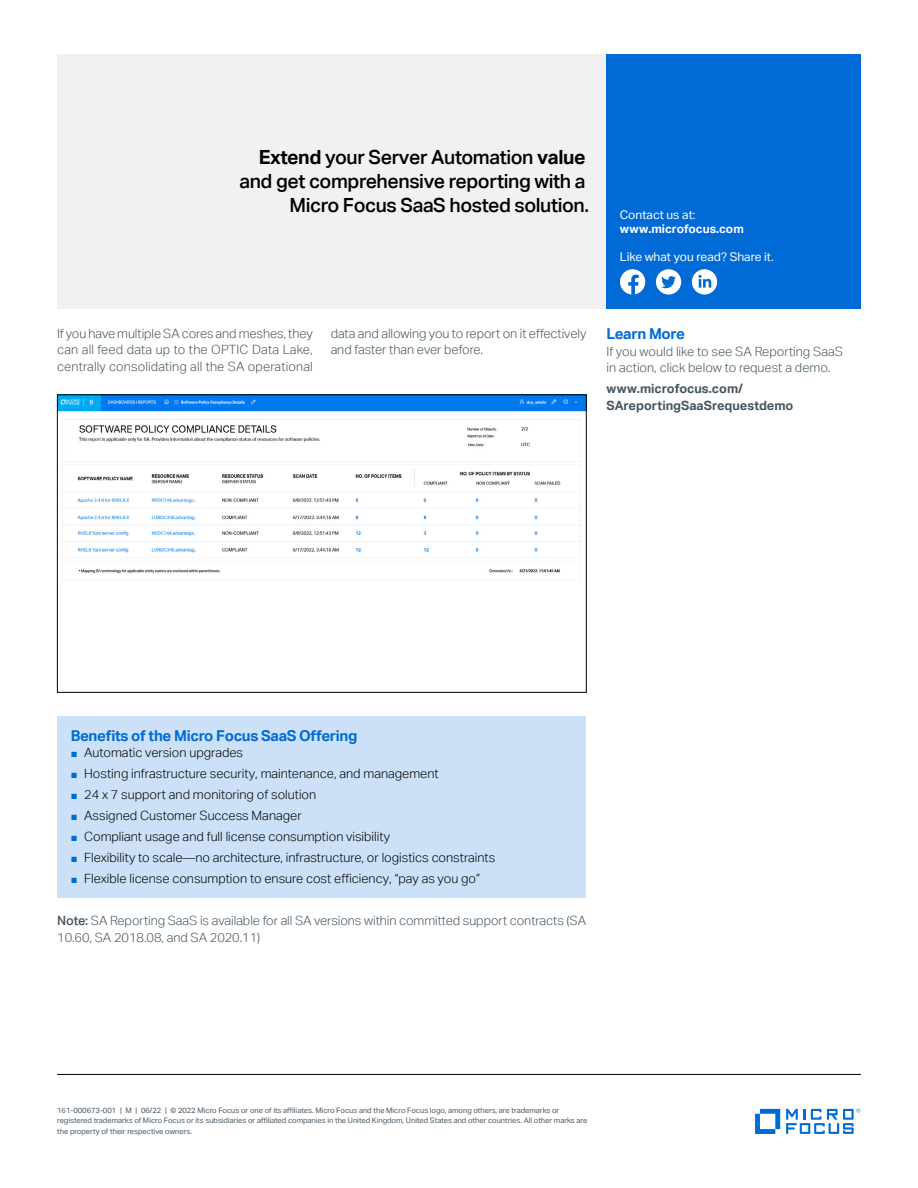
<style>
.page{position:relative;width:918px;height:1188px;background:#fff}
.page>*{position:absolute;margin:0;border:0;box-sizing:border-box;transform-origin:0 0}
.pull_quote_13_16-ali{font:500 19.5px/24px "Aktiv Grotesk";letter-spacing:-.02em;color:#000;text-align:right}
.subhead_10_13-blue{font:700 15px "Aktiv Grotesk";letter-spacing:-.02em;color:#006bd6}
.t1{font:300 12.75px "Aktiv Grotesk";color:#000}
.body_8_5_11-grey{font:300 12.75px/16.5px "Aktiv Grotesk";letter-spacing:-.005em;color:#455560}
.subhead_9_12_medium{font:300 12.75px/16.5px "Aktiv Grotesk";color:#455560}
.subhead_9_12_medium-2{font:700 12.75px/16.5px "Aktiv Grotesk";color:#455560}
.Contact_8_9_5-regula{font:12px "Aktiv Grotesk";color:#fff}
.Contact_URL_8_9_5-bo{font:700 12px "Aktiv Grotesk";color:#fff}
.mousetype-legal_5_7{font:7.5px/10.5px "Aktiv Grotesk";color:#455560}
.s1{font-weight:700}
.s2{font-family:"Arial";font-weight:400;font-size:11.25px;color:#006bd6}
.s3{font-weight:500}
</style>
<div class="page">
<div style="left:57px;top:717px;width:529px;height:181px;background:#cce1f7"></div>
<hr style="left:57px;top:1074px;width:804px;height:1px;background:#000">
<svg style="left:755px;top:1109px;width:25px;height:25px"></svg>
<svg style="left:786px;top:1108px;width:75px;height:26px"></svg>
<div style="left:57px;top:54px;width:550px;height:254px;background:#f1f1f2"></div>
<div style="left:606px;top:54px;width:255px;height:254px;background:#006bd6"></div>
<div style="left:620px;top:269px;width:25px;height:26px;background:#fff;border-radius:50%"></div>
<svg style="left:628px;top:275px;width:11px;height:20px"></svg>
<div style="left:656px;top:269px;width:25px;height:26px;background:#fff;border-radius:50%"></div>
<svg style="left:661px;top:276px;width:15px;height:12px"></svg>
<div style="left:692px;top:269px;width:25px;height:26px;background:#fff;border-radius:50%"></div>
<svg style="left:699px;top:275px;width:12px;height:13px"></svg>
<img style="left:59px;top:397px;width:525px;height:177px">
<div style="left:57px;top:395px;width:529px;height:298px;border:1px solid #000"></div>
<p class="pull_quote_13_16-ali" style="left:239px;top:145px;width:351px"><span class="s1">Extend</span> your Server Automation <span class="s1">value </span>and get comprehensive reporting with a<br>Micro Focus SaaS hosted solution.</p>
<p class="Contact_8_9_5-regula" style="left:620px;top:207px;width:77px">Contact us at:</p>
<p class="Contact_URL_8_9_5-bo" style="left:620px;top:221px;width:125px">www.microfocus.com</p>
<p class="Contact_8_9_5-regula" style="left:620px;top:250px;width:155px">Like what you read? Share it.</p>
<p class="body_8_5_11-grey" style="left:57px;top:325px;width:257px;text-align:justify">If you have multiple SA cores and meshes, they can all feed data up to the OPTIC Data Lake, centrally consolidating all the SA operational</p>
<p class="body_8_5_11-grey" style="left:331px;top:325px;width:257px">data and allowing you to report on it effectively and faster than ever before.</p>
<p class="subhead_10_13-blue" style="left:607px;top:325px;width:80px">Learn More</p>
<p class="subhead_9_12_medium" style="left:607px;top:343px;width:238px">If you would like to see SA Reporting SaaS in action, click below to request a demo.</p>
<p class="subhead_9_12_medium-2" style="left:607px;top:380px;width:188px">www.microfocus.com/<br>SAreportingSaaSrequestdemo</p>
<p class="subhead_10_13-blue" style="left:71px;top:726px;width:288px">Benefits of the Micro Focus SaaS Offering</p>
<p class="t1" style="left:71px;top:745px;width:174px"><span class="s2">■</span> Automatic version upgrades</p>
<p class="t1" style="left:71px;top:766px;width:370px"><span class="s2">■</span> Hosting infrastructure security, maintenance, and management</p>
<p class="t1" style="left:71px;top:787px;width:247px"><span class="s2">■</span> 24 x 7 support and monitoring of solution</p>
<p class="t1" style="left:71px;top:808px;width:232px"><span class="s2">■</span> Assigned Customer Success Manager</p>
<p class="t1" style="left:71px;top:829px;width:321px"><span class="s2">■</span> Compliant usage and full license consumption visibility</p>
<p class="t1" style="left:71px;top:850px;width:426px"><span class="s2">■</span> Flexibility to scale—no architecture, infrastructure, or logistics constraints</p>
<p class="t1" style="left:71px;top:871px;width:411px"><span class="s2">■</span> Flexible license consumption to ensure cost efficiency, “pay as you go”</p>
<p class="body_8_5_11-grey" style="left:57px;top:913px;width:531px"><span class="s3">Note:</span> SA Reporting SaaS is available for all SA versions within committed support contracts (SA<br>10.60, SA 2018.08, and SA 2020.11)</p>
<p class="mousetype-legal_5_7" style="left:57px;top:1105px;width:532px">161-000673-001 | M | 06/22 | © 2022 Micro Focus or one of its affiliates. Micro Focus and the Micro Focus logo, among others, are trademarks or registered trademarks of Micro Focus or its subsidiaries or affiliated companies in the United Kingdom, United States and other countries. All other marks are the property of their respective owners.</p>
</div>
